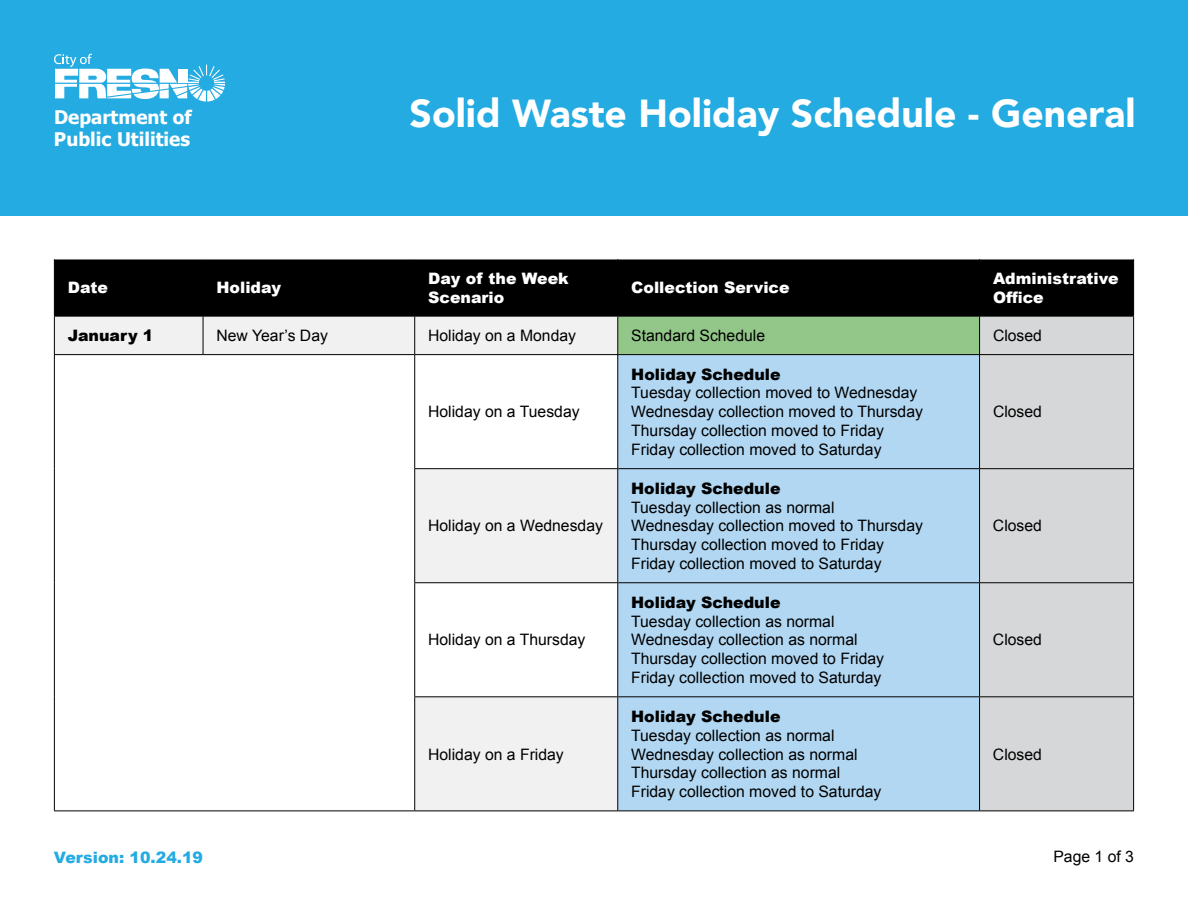
<style>
.page{position:relative;width:1188px;height:918px;background:#fff}
.page>*{position:absolute;margin:0;border:0;box-sizing:border-box;transform-origin:0 0}
.t1{font:900 39px "Avenir";color:#fff}
.Item{font:700 18.75px/22.5px "Tahoma";color:#fff}
.Collection_Service{font:15.75px/18.9px "Arial";color:#000}
.Proper_Disposal_Info{font:15.75px "Arial";color:#000}
.Center{font:900 15.75px/18.9px "Arial";color:#fff}
.Collection_Service_c{font:15.75px "Arial";color:#000}
.t2{font:900 15.75px "Arial";color:#24abe2}
.Collection_Service-2{font:900 15.75px "Arial";color:#000}
.Item-2{font:900 15.75px "Arial";color:#000}
.s1{font-weight:900}
</style>
<div class="page">
<div style="left:0;top:0;width:1188px;height:216px;background:#24abe2"></div>
<div style="left:55px;top:260px;width:1078px;height:56px;background:#000"></div>
<svg style="left:55px;top:317px;width:562px;height:494px"></svg>
<div style="left:618px;top:316px;width:362px;height:39px;background:#93c789"></div>
<div style="left:980px;top:317px;width:153px;height:494px;background:#d5d7d8"></div>
<div style="left:618px;top:355px;width:361px;height:456px;background:#b2d7f2"></div>
<hr style="left:1133px;top:355px;width:1px;height:113px;background:#000">
<hr style="left:414px;top:468px;width:204px;height:1px;background:#000">
<hr style="left:979px;top:468px;width:155px;height:1px;background:#000">
<hr style="left:1133px;top:469px;width:1px;height:113px;background:#000">
<hr style="left:414px;top:582px;width:204px;height:1px;background:#000">
<hr style="left:979px;top:582px;width:155px;height:1px;background:#000">
<hr style="left:1133px;top:583px;width:1px;height:113px;background:#000">
<hr style="left:414px;top:696px;width:204px;height:1px;background:#000">
<hr style="left:979px;top:696px;width:155px;height:1px;background:#000">
<hr style="left:1133px;top:697px;width:1px;height:114px;background:#000">
<hr style="left:415px;top:811px;width:203px;height:1px;background:#000">
<hr style="left:617px;top:355px;width:1px;height:113px;background:#000">
<hr style="left:979px;top:355px;width:1px;height:113px;background:#000">
<hr style="left:618px;top:468px;width:361px;height:1px;background:#000">
<hr style="left:617px;top:469px;width:1px;height:113px;background:#000">
<hr style="left:979px;top:469px;width:1px;height:113px;background:#000">
<hr style="left:618px;top:582px;width:361px;height:1px;background:#000">
<hr style="left:617px;top:583px;width:1px;height:113px;background:#000">
<hr style="left:979px;top:583px;width:1px;height:113px;background:#000">
<hr style="left:618px;top:696px;width:361px;height:1px;background:#000">
<hr style="left:617px;top:697px;width:1px;height:114px;background:#000">
<hr style="left:979px;top:697px;width:1px;height:114px;background:#000">
<hr style="left:54px;top:355px;width:1px;height:114px;background:#000">
<hr style="left:414px;top:355px;width:1px;height:113px;background:#000">
<hr style="left:54px;top:469px;width:1px;height:114px;background:#000">
<hr style="left:414px;top:469px;width:1px;height:113px;background:#000">
<hr style="left:54px;top:583px;width:1px;height:114px;background:#000">
<hr style="left:414px;top:583px;width:1px;height:113px;background:#000">
<hr style="left:54px;top:697px;width:1px;height:114px;background:#000">
<hr style="left:414px;top:697px;width:1px;height:114px;background:#000">
<hr style="left:54px;top:811px;width:149px;height:1px;background:#000">
<hr style="left:203px;top:811px;width:212px;height:1px;background:#000">
<hr style="left:618px;top:811px;width:361px;height:1px;background:#000">
<hr style="left:54px;top:317px;width:1px;height:37px;background:#000">
<hr style="left:203px;top:317px;width:1px;height:37px;background:#000">
<hr style="left:414px;top:317px;width:1px;height:37px;background:#000">
<hr style="left:1133px;top:317px;width:1px;height:37px;background:#000">
<hr style="left:54px;top:354px;width:149px;height:1px;background:#000">
<hr style="left:203px;top:354px;width:212px;height:1px;background:#000">
<hr style="left:415px;top:354px;width:203px;height:1px;background:#000">
<hr style="left:979px;top:354px;width:155px;height:1px;background:#000">
<hr style="left:617px;top:317px;width:1px;height:37px;background:#000">
<hr style="left:979px;top:317px;width:1px;height:37px;background:#000">
<hr style="left:617px;top:354px;width:363px;height:1px;background:#000">
<hr style="left:54px;top:259px;width:1px;height:57px;background:#000">
<hr style="left:617px;top:259px;width:1px;height:57px;background:#000">
<hr style="left:979px;top:259px;width:1px;height:57px;background:#000">
<hr style="left:1133px;top:259px;width:1px;height:57px;background:#000">
<hr style="left:54px;top:316px;width:149px;height:1px;background:#000">
<hr style="left:203px;top:316px;width:212px;height:1px;background:#000">
<hr style="left:415px;top:316px;width:203px;height:1px;background:#000">
<hr style="left:618px;top:316px;width:362px;height:1px;background:#000">
<hr style="left:980px;top:316px;width:154px;height:1px;background:#000">
<hr style="left:979px;top:811px;width:155px;height:1px;background:#000">
<svg style="left:54px;top:54px;width:171px;height:48px"></svg>
<h1 class="Item" style="left:54px;top:105px;width:139px">Department of<br>Public Utilities</h1>
<p class="t1" style="left:410px;top:81px;width:727px">Solid Waste Holiday Schedule - General</p>
<p class="Center" style="left:68px;top:278px;width:41px">Date</p>
<p class="Center" style="left:217px;top:278px;width:66px">Holiday</p>
<p class="Center" style="left:428px;top:268px;width:142px">Day of the Week<br>Scenario</p>
<p class="Center" style="left:631px;top:278px;width:160px">Collection Service</p>
<p class="Center" style="left:993px;top:268px;width:127px">Administrative<br>Office</p>
<h1 class="Item-2" style="left:68px;top:324px;width:87px">January 1</h1>
<p class="Proper_Disposal_Info" style="left:217px;top:325px;width:113px">New Year’s Day</p>
<p class="Proper_Disposal_Info" style="left:428px;top:325px;width:149px">Holiday on a Monday</p>
<p class="Collection_Service_c" style="left:631px;top:325px;width:135px">Standard Schedule</p>
<p class="Proper_Disposal_Info" style="left:993px;top:325px;width:51px">Closed</p>
<p class="t2" style="left:54px;top:846px;width:151px">Version: 10.24.19</p>
<p class="Proper_Disposal_Info" style="left:428px;top:402px;width:153px">Holiday on a Tuesday</p>
<p class="Collection_Service" style="left:631px;top:365px;width:293px"><span class="s1">Holiday Schedule<br></span>Tuesday collection moved to Wednesday Wednesday collection moved to Thursday Thursday collection moved to Friday Friday collection moved to Saturday</p>
<p class="Proper_Disposal_Info" style="left:993px;top:402px;width:51px">Closed</p>
<p class="Proper_Disposal_Info" style="left:428px;top:516px;width:176px">Holiday on a Wednesday</p>
<p class="Collection_Service-2" style="left:631px;top:477px;width:151px">Holiday Schedule</p>
<p class="Collection_Service" style="left:631px;top:498px;width:205px">Tuesday collection as normal</p>
<p class="Collection_Service" style="left:631px;top:517px;width:293px">Wednesday collection moved to Thursday<br>Thursday collection moved to Friday<br>Friday collection moved to Saturday</p>
<p class="Proper_Disposal_Info" style="left:993px;top:516px;width:51px">Closed</p>
<p class="Proper_Disposal_Info" style="left:428px;top:630px;width:159px">Holiday on a Thursday</p>
<p class="Collection_Service" style="left:631px;top:593px;width:254px"><span class="s1">Holiday Schedule<br></span>Tuesday collection as normal<br>Wednesday collection as normal<br>Thursday collection moved to Friday<br>Friday collection moved to Saturday</p>
<p class="Proper_Disposal_Info" style="left:993px;top:630px;width:51px">Closed</p>
<p class="Proper_Disposal_Info" style="left:428px;top:744px;width:137px">Holiday on a Friday</p>
<p class="Collection_Service" style="left:631px;top:707px;width:252px"><span class="s1">Holiday Schedule<br></span>Tuesday collection as normal<br>Wednesday collection as normal<br>Thursday collection as normal<br>Friday collection moved to Saturday</p>
<p class="Proper_Disposal_Info" style="left:993px;top:744px;width:51px">Closed</p>
<p class="Collection_Service" style="left:1053px;top:847px;width:82px">Page 1 of 3</p>
</div>
